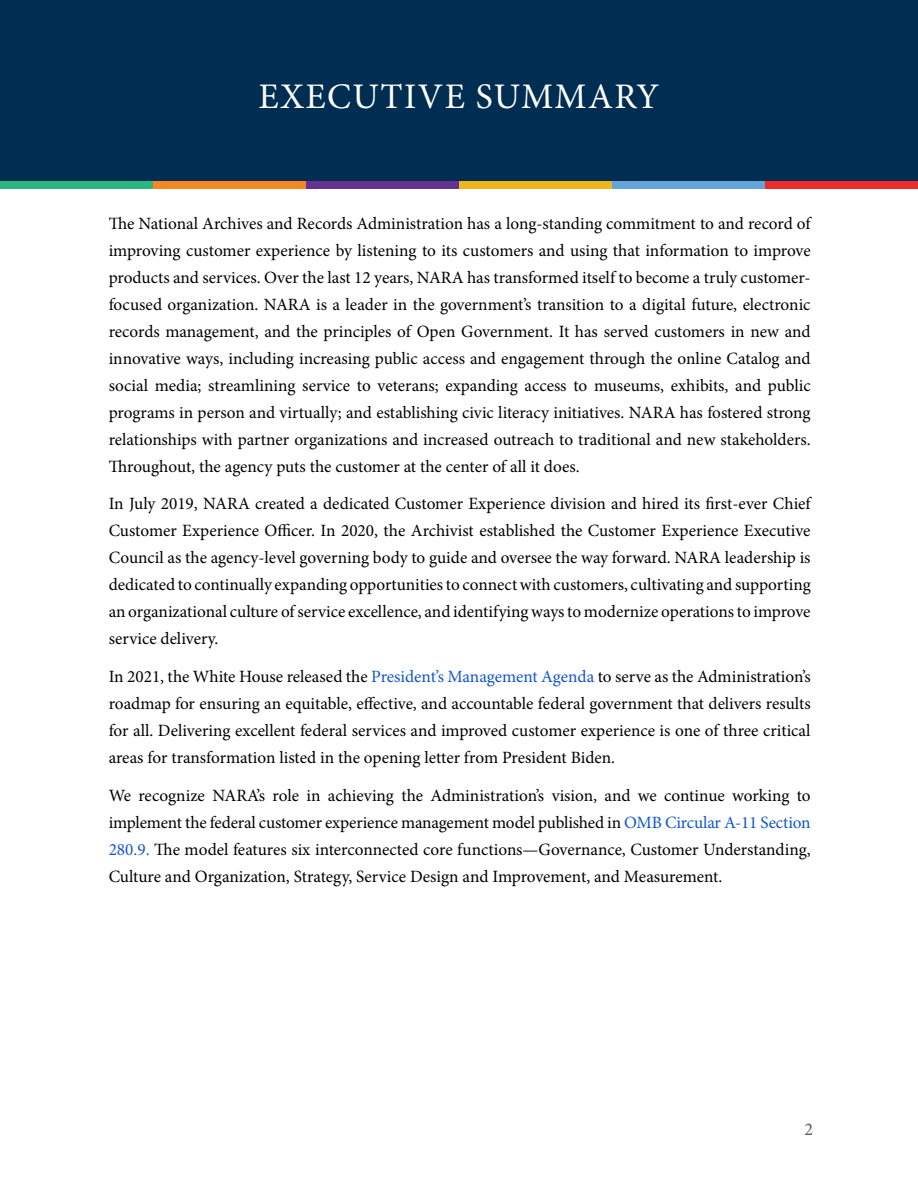
<style>
.page{position:relative;width:918px;height:1188px;background:#fff}
.page>*{position:absolute;margin:0;border:0;box-sizing:border-box;transform-origin:0 0}
.Blue_Title{font:36px "Minion Pro";letter-spacing:.04em;color:#fff}
.t1{font:18px "Minion Pro";color:#58595b}
.Body_Copy{font:17.25px/27px "Minion Pro";color:#000;text-align:justify}
.s1{color:#15c}
</style>
<div class="page">
<div style="left:0;top:179px;width:153px;height:10px;background:#2bb782"></div>
<div style="left:153px;top:179px;width:153px;height:10px;background:#f68824"></div>
<div style="left:306px;top:179px;width:153px;height:10px;background:#663292"></div>
<div style="left:459px;top:179px;width:153px;height:10px;background:#efb51d"></div>
<div style="left:612px;top:179px;width:153px;height:10px;background:#65a4d8"></div>
<div style="left:765px;top:179px;width:153px;height:10px;background:#ed2b28"></div>
<div style="left:0;top:0;width:918px;height:181px;background:#002e52"></div>
<p class="Blue_Title" style="left:259px;top:72px;width:402px">EXECUTIVE SUMMARY</p>
<p class="Body_Copy" style="left:109px;top:210px;width:704px">The National Archives and Records Administration has a long-standing commitment to and record of improving customer experience by listening to its customers and using that information to improve products and services. Over the last 12 years, NARA has transformed itself to become a truly customer&shy;focused organization. NARA is a leader in the government’s transition to a digital future, electronic records management, and the principles of Open Government. It has served customers in new and innovative ways, including increasing public access and engagement through the online Catalog and social media; streamlining service to veterans; expanding access to museums, exhibits, and public programs in person and virtually; and establishing civic literacy initiatives. NARA has fostered strong relationships with partner organizations and increased outreach to traditional and new stakeholders.<br>Throughout, the agency puts the customer at the center of all it does.</p>
<p class="Body_Copy" style="left:109px;top:490px;width:704px">In July 2019, NARA created a dedicated Customer Experience division and hired its first-ever Chief Customer Experience Officer. In 2020, the Archivist established the Customer Experience Executive Council as the agency-level governing body to guide and oversee the way forward. NARA leadership is dedicated to continually expanding opportunities to connect with customers, cultivating and supporting an organizational culture of service excellence, and identifying ways to modernize operations to improve service delivery.</p>
<p class="Body_Copy" style="left:109px;top:663px;width:704px">In 2021, the White House released the <span class="s1">President’s Management Agenda</span> to serve as the Administration’s roadmap for ensuring an equitable, effective, and accountable federal government that delivers results for all. Delivering excellent federal services and improved customer experience is one of three critical areas for transformation listed in the opening letter from President Biden.</p>
<p class="Body_Copy" style="left:109px;top:782px;width:704px">We recognize NARA’s role in achieving the Administration’s vision, and we continue working to implement the federal customer experience management model published in <span class="s1">OMB Circular A-11 Section 280.9.</span> The model features six interconnected core functions—Governance, Customer Understanding, Culture and Organization, Strategy, Service Design and Improvement, and Measurement.</p>
<p class="t1" style="left:805px;top:1118px;width:10px">2</p>
</div>
